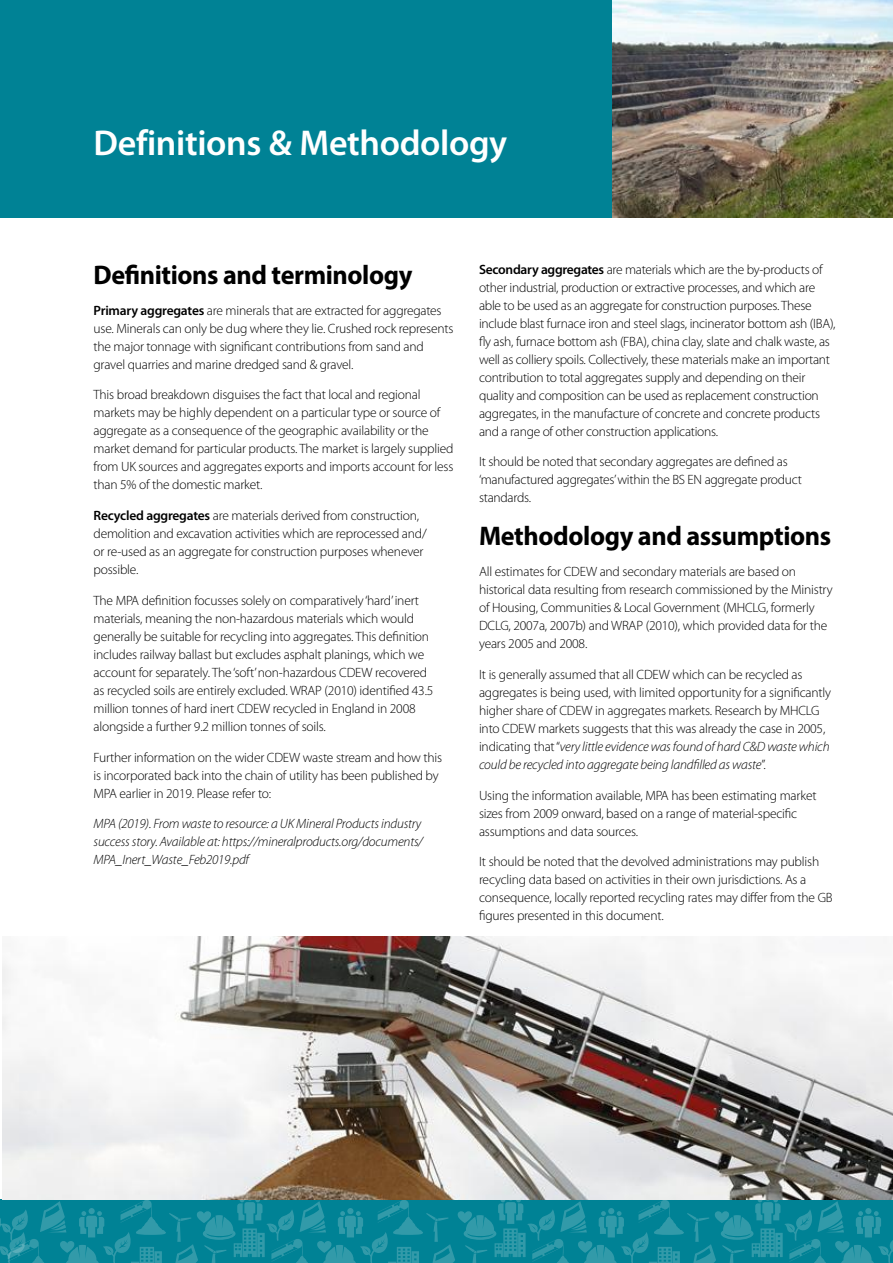
<style>
.page{position:relative;width:893px;height:1263px;background:#fff}
.page>*{position:absolute;margin:0;border:0;box-sizing:border-box;transform-origin:0 0}
.t1{font:600 36px "Myriad Pro";letter-spacing:-.01em;color:#fff}
.t2{font:700 27px "Myriad Pro";letter-spacing:-.015em;color:#000}
.t3{font:300 13.5px/18px "Myriad Pro";letter-spacing:-.015em;color:#000}
.t4{font:italic 300 13.5px/18px "Myriad Pro";letter-spacing:-.015em;color:#000}
.s1{font-weight:600}
.s2{font-style:italic}
</style>
<div class="page">
<svg style="left:0;top:1199px;width:893px;height:64px;background:#128a9b"></svg>
<div style="left:0;top:0;width:893px;height:217px;background:#008295"></div>
<img style="left:612px;top:0;width:281px;height:217px">
<img style="left:2px;top:937px;width:891px;height:262px">
<h1 class="t1" style="left:94px;top:120px;width:415px">Definitions &amp; Methodology</h1>
<h2 class="t2" style="left:94px;top:257px;width:320px">Definitions and terminology</h2>
<p class="t3" style="left:94px;top:301px;width:361px"><span class="s1">Primary aggregates</span> are minerals that are extracted for aggregates use. Minerals can only be dug where they lie. Crushed rock represents the major tonnage with significant contributions from sand and gravel quarries and marine dredged sand &amp; gravel.</p>
<p class="t3" style="left:94px;top:386px;width:361px">This broad breakdown disguises the fact that local and regional markets may be highly dependent on a particular type or source of aggregate as a consequence of the geographic availability or the market demand for particular products. The market is largely supplied from UK sources and aggregates exports and imports account for less than 5% of the domestic market.</p>
<p class="t3" style="left:94px;top:507px;width:335px"><span class="s1">Recycled aggregates</span> are materials derived from construction, demolition and excavation activities which are reprocessed and/ or re-used as an aggregate for construction purposes whenever possible.</p>
<p class="t3" style="left:94px;top:592px;width:341px">The MPA definition focusses solely on comparatively ‘hard’ inert materials, meaning the non-hazardous materials which would generally be suitable for recycling into aggregates. This definition includes railway ballast but excludes asphalt planings, which we account for separately. The ‘soft’ non-hazardous CDEW recovered as recycled soils are entirely excluded. WRAP (2010) identified 43.5 million tonnes of hard inert CDEW recycled in England in 2008 alongside a further 9.2 million tonnes of soils.</p>
<p class="t3" style="left:94px;top:748px;width:350px">Further information on the wider CDEW waste stream and how this is incorporated back into the chain of utility has been published by<br>MPA earlier in 2019. Please refer to:</p>
<p class="t4" style="left:94px;top:815px;width:331px">MPA (2019). From waste to resource: a UK Mineral Products industry success story. Available at: https://mineralproducts.org/documents/<br>MPA_Inert_Waste_Feb2019.pdf</p>
<p class="t3" style="left:479px;top:260px;width:358px"><span class="s1">Secondary aggregates</span> are materials which are the by-products of other industrial, production or extractive processes, and which are able to be used as an aggregate for construction purposes. These include blast furnace iron and steel slags, incinerator bottom ash (IBA), fly ash, furnace bottom ash (FBA), china clay, slate and chalk waste, as well as colliery spoils. Collectively, these materials make an important contribution to total aggregates supply and depending on their quality and composition can be used as replacement construction aggregates, in the manufacture of concrete and concrete products and a range of other construction applications.</p>
<p class="t3" style="left:479px;top:453px;width:324px">It should be noted that secondary aggregates are defined as ‘manufactured aggregates’ within the BS EN aggregate product standards.</p>
<h2 class="t2" style="left:479px;top:519px;width:354px">Methodology and assumptions</h2>
<p class="t3" style="left:479px;top:563px;width:355px">All estimates for CDEW and secondary materials are based on historical data resulting from research commissioned by the Ministry of Housing, Communities &amp; Local Government (MHCLG, formerly DCLG, 2007a, 2007b) and WRAP (2010), which provided data for the years 2005 and 2008.</p>
<p class="t3" style="left:479px;top:665px;width:354px">It is generally assumed that all CDEW which can be recycled as aggregates is being used, with limited opportunity for a significantly higher share of CDEW in aggregates markets. Research by MHCLG into CDEW markets suggests that this was already the case in 2005, indicating that “<span class="s2">very little evidence was found of hard C&amp;D waste which could be recycled into aggregate being landfilled as waste</span>”.</p>
<p class="t3" style="left:479px;top:786px;width:339px">Using the information available, MPA has been estimating market sizes from 2009 onward, based on a range of material-specific assumptions and data sources.</p>
<p class="t3" style="left:479px;top:853px;width:355px">It should be noted that the devolved administrations may publish recycling data based on activities in their own jurisdictions. As a consequence, locally reported recycling rates may differ from the GB figures presented in this document.</p>
</div>
